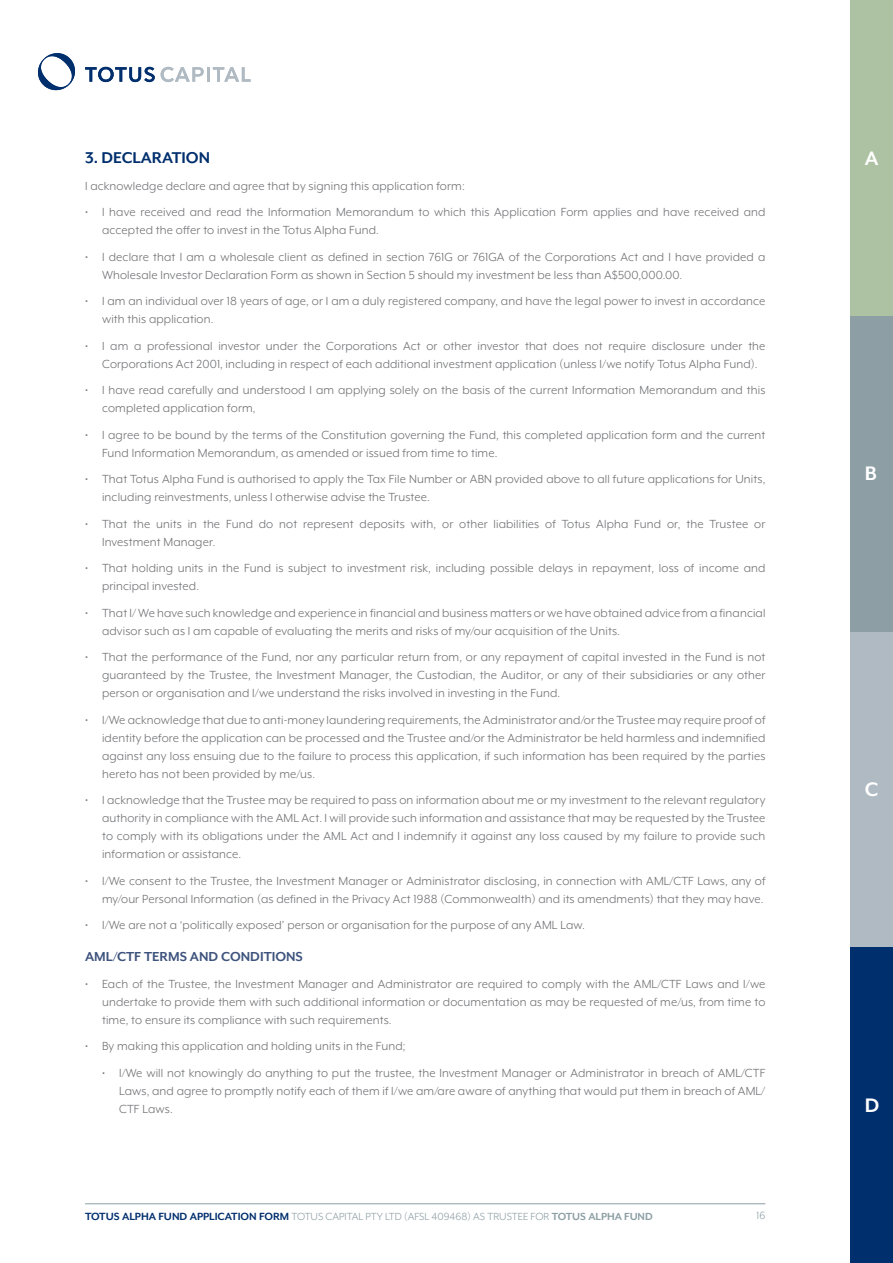
<style>
.page{position:relative;width:893px;height:1263px;background:#fff}
.page>*{position:absolute;margin:0;border:0;box-sizing:border-box;transform-origin:0 0}
.t1{font:700 22.5px "Mr Eaves XL Mod OT";color:#fff}
.t2{font:700 18px "Mr Eaves XL Mod OT";color:#002f6e}
.t3{font:700 15px "Mr Eaves XL Mod OT";color:#3e537d}
.t4{font:13.5px/18px "Mr Eaves XL Mod OT";letter-spacing:.01em;color:#6d6e71}
.t5{font:12px "Mr Eaves XL Mod OT";color:#8d9fa5}
.t6{font:11.85px "Mr Eaves XL Mod OT";color:#8d9fa5}
.s1{font-weight:700;font-size:12px;color:#002f6e}
.s2{font-weight:700}
</style>
<div class="page">
<hr style="left:85px;top:1203px;width:680px;height:1px;background:#8d9fa5">
<div style="left:850px;top:947px;width:43px;height:316px;background:#002f6e"></div>
<div style="left:850px;top:631px;width:43px;height:316px;background:#afbac2"></div>
<div style="left:850px;top:316px;width:43px;height:315px;background:#8d9fa5"></div>
<div style="left:850px;top:0;width:43px;height:316px;background:#adc2a2"></div>
<svg style="left:38px;top:53px;width:37px;height:37px"></svg>
<svg style="left:85px;top:67px;width:70px;height:15px"></svg>
<svg style="left:161px;top:67px;width:43px;height:15px"></svg>
<hr style="left:207px;top:67px;width:3px;height:15px;background:#afbac2">
<svg style="left:213px;top:67px;width:38px;height:15px"></svg>
<h2 class="t2" style="left:85px;top:149px;width:127px">3. DECLARATION</h2>
<p class="t4" style="left:85px;top:177px;width:381px">I acknowledge declare and agree that by signing this application form:</p>
<p class="t4" style="left:102px;top:203px;width:665px;text-indent:-17px">• I have received and read the Information Memorandum to which this Application Form applies and have received and accepted the offer to invest in the Totus Alpha Fund.</p>
<p class="t4" style="left:102px;top:248px;width:665px;text-indent:-17px">• I declare that I am a wholesale client as defined in section 761G or 761GA of the Corporations Act and I have provided a<br>Wholesale Investor Declaration Form as shown in Section 5 should my investment be less than A$500,000.00.</p>
<p class="t4" style="left:102px;top:292px;width:665px;text-indent:-17px">• I am an individual over 18 years of age, or I am a duly registered company, and have the legal power to invest in accordance with this application.</p>
<p class="t4" style="left:102px;top:337px;width:665px;text-indent:-17px">• I am a professional investor under the Corporations Act or other investor that does not require disclosure under the<br>Corporations Act 2001, including in respect of each additional investment application (unless I/we notify Totus Alpha Fund).</p>
<p class="t4" style="left:102px;top:381px;width:665px;text-indent:-17px">• I have read carefully and understood I am applying solely on the basis of the current Information Memorandum and this completed application form,</p>
<p class="t4" style="left:102px;top:426px;width:665px;text-indent:-17px">• I agree to be bound by the terms of the Constitution governing the Fund, this completed application form and the current<br>Fund Information Memorandum, as amended or issued from time to time.</p>
<p class="t4" style="left:102px;top:470px;width:665px;text-indent:-17px">• That Totus Alpha Fund is authorised to apply the Tax File Number or ABN provided above to all future applications for Units, including reinvestments, unless I otherwise advise the Trustee.</p>
<p class="t4" style="left:102px;top:515px;width:665px;text-indent:-17px">• That the units in the Fund do not represent deposits with, or other liabilities of Totus Alpha Fund or, the Trustee or<br>Investment Manager.</p>
<p class="t4" style="left:102px;top:559px;width:665px;text-indent:-17px">• That holding units in the Fund is subject to investment risk, including possible delays in repayment, loss of income and principal invested.</p>
<p class="t4" style="left:102px;top:604px;width:665px;text-indent:-17px">• That I/ We have such knowledge and experience in financial and business matters or we have obtained advice from a financial advisor such as I am capable of evaluating the merits and risks of my/our acquisition of the Units.</p>
<p class="t4" style="left:102px;top:648px;width:665px;text-align:justify;text-indent:-17px">• That the performance of the Fund, nor any particular return from, or any repayment of capital invested in the Fund is not guaranteed by the Trustee, the Investment Manager, the Custodian, the Auditor, or any of their subsidiaries or any other person or organisation and I/we understand the risks involved in investing in the Fund.</p>
<p class="t4" style="left:102px;top:711px;width:665px;text-align:justify;text-indent:-17px">• I/We acknowledge that due to anti-money laundering requirements, the Administrator and/or the Trustee may require proof of identity before the application can be processed and the Trustee and/or the Administrator be held harmless and indemnified against any loss ensuing due to the failure to process this application, if such information has been required by the parties hereto has not been provided by me/us.</p>
<p class="t4" style="left:102px;top:791px;width:665px;text-align:justify;text-indent:-17px">• I acknowledge that the Trustee may be required to pass on information about me or my investment to the relevant regulatory authority in compliance with the AML Act. I will provide such information and assistance that may be requested by the Trustee to comply with its obligations under the AML Act and I indemnify it against any loss caused by my failure to provide such information or assistance.</p>
<p class="t4" style="left:85px;top:872px;width:682px;text-align:right">• I/We consent to the Trustee, the Investment Manager or Administrator disclosing, in connection with AML/CTF Laws, any of my/our Personal Information (as defined in the Privacy Act 1988 (Commonwealth) and its amendments) that they may have.</p>
<p class="t4" style="left:85px;top:916px;width:501px">• I/We are not a ‘politically exposed’ person or organisation for the purpose of any AML Law.</p>
<p class="t3" style="left:85px;top:949px;width:219px">AML/CTF TERMS AND CONDITIONS</p>
<p class="t4" style="left:102px;top:975px;width:665px;text-align:justify;text-indent:-17px">• Each of the Trustee, the Investment Manager and Administrator are required to comply with the AML/CTF Laws and I/we undertake to provide them with such additional information or documentation as may be requested of me/us, from time to time, to ensure its compliance with such requirements.</p>
<p class="t4" style="left:85px;top:1037px;width:322px">• By making this application and holding units in the Fund;</p>
<p class="t4" style="left:119px;top:1064px;width:648px;text-align:justify;text-indent:-17px">• I/We will not knowingly do anything to put the trustee, the Investment Manager or Administrator in breach of AML/CTF Laws, and agree to promptly notify each of them if I/we am/are aware of anything that would put them in breach of AML/ CTF Laws.</p>
<p class="t6" style="left:85px;top:1210px;width:569px"><span class="s1">TOTUS ALPHA FUND APPLICATION FORM</span> TOTUS CAPITAL PTY LTD (AFSL 409468) AS TRUSTEE FOR <span class="s2">TOTUS ALPHA FUND</span></p>
<p class="t5" style="left:757px;top:1209px;width:10px">16</p>
<h1 class="t1" style="left:865px;top:147px;width:15px">A</h1>
<h1 class="t1" style="left:865px;top:462px;width:13px">B</h1>
<h1 class="t1" style="left:865px;top:778px;width:15px">C</h1>
<h1 class="t1" style="left:865px;top:1094px;width:16px">D</h1>
</div>
